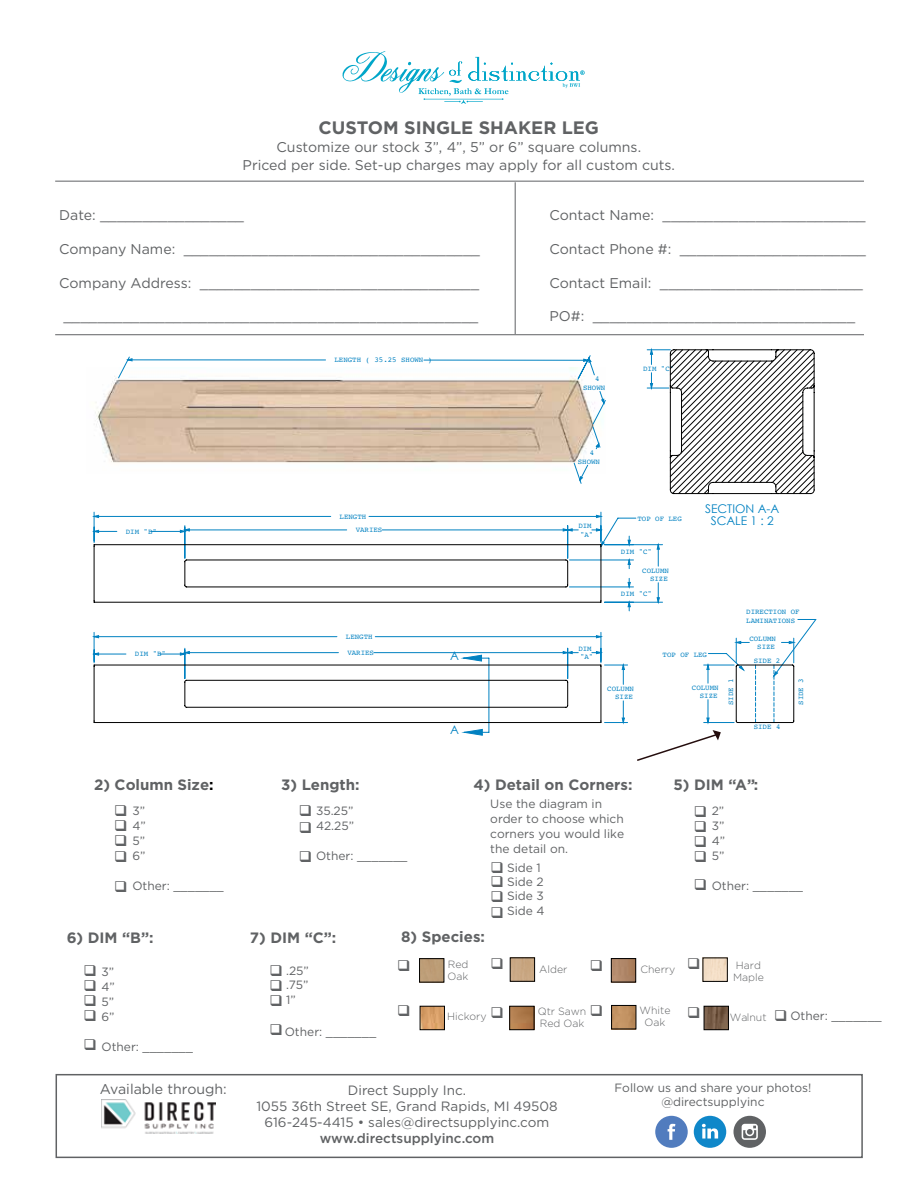
<style>
.page{position:relative;width:918px;height:1188px;background:#fff}
.page>*{position:absolute;margin:0;border:0;box-sizing:border-box;transform-origin:0 0}
.t1{font:700 18px "Gotham";color:#606264}
.t2{font:700 15px "Gotham";color:#606264}
.t3{font:14.1px/18px "Gotham";color:#606264;text-align:center}
.t4{font:13.5px/16.2px "Gotham";color:#606264;text-align:center}
.t5{font:500 13.5px "Gotham";color:#606264}
.t6{font:12px/15px "Gotham";color:#606264;text-align:justify}
.t7{font:12px/11.9px "Century Gothic";color:#0181c1;text-align:center}
.t8{font:300 10.5px/12px "Gotham";color:#606264}
.t9{font:7.35px/8.2px "Courier";color:#0181c1;text-align:right}
.s1{color:#000}
</style>
<div class="page">
<svg style="left:342px;top:51px;width:243px;height:53px"></svg>
<hr style="left:55px;top:334px;width:809px;height:1px;background:#606264">
<hr style="left:515px;top:182px;width:1px;height:152px;background:#606264">
<hr style="left:55px;top:181px;width:809px;height:1px;background:#606264">
<div style="left:56px;top:1074px;width:807px;height:84px;border:2px solid #606264"></div>
<svg style="left:94px;top:350px;width:575px;height:194px"></svg>
<svg style="left:93px;top:544px;width:701px;height:179px"></svg>
<svg style="left:669px;top:349px;width:146px;height:146px"></svg>
<svg style="left:637px;top:730px;width:84px;height:31px"></svg>
<img style="left:420px;top:960px;width:24px;height:23px">
<div style="left:419px;top:958px;width:25px;height:24px;border:1px solid #000"></div>
<img style="left:510px;top:957px;width:25px;height:25px">
<img style="left:611px;top:960px;width:25px;height:23px">
<div style="left:611px;top:958px;width:25px;height:24px;border:1px solid #000"></div>
<img style="left:511px;top:1008px;width:21px;height:20px">
<div style="left:509px;top:1006px;width:25px;height:24px;border:1px solid #000"></div>
<img style="left:613px;top:1007px;width:21px;height:20px">
<div style="left:611px;top:1005px;width:25px;height:24px;border:1px solid #000"></div>
<img style="left:706px;top:1008px;width:21px;height:20px">
<div style="left:704px;top:1006px;width:25px;height:24px;border:1px solid #000"></div>
<img style="left:703px;top:957px;width:24px;height:23px">
<div style="left:703px;top:958px;width:25px;height:24px;border:1px solid #000"></div>
<img style="left:422px;top:1008px;width:21px;height:20px">
<div style="left:420px;top:1006px;width:25px;height:24px;border:1px solid #000"></div>
<div style="left:655px;top:1116px;width:33px;height:32px;background:#517cbe;border-radius:50%"></div>
<svg style="left:668px;top:1124px;width:7px;height:16px"></svg>
<div style="left:694px;top:1116px;width:32px;height:32px;background:#0f87c9;border-radius:50%"></div>
<svg style="left:702px;top:1124px;width:16px;height:15px"></svg>
<div style="left:734px;top:1116px;width:32px;height:32px;background:#606264;border-radius:50%"></div>
<svg style="left:742px;top:1124px;width:16px;height:16px"></svg>
<img style="left:102px;top:1100px;width:113px;height:34px">
<p class="t1" style="left:319px;top:116px;width:282px">CUSTOM SINGLE SHAKER LEG</p>
<p class="t3" style="left:243px;top:138px;width:434px">Customize our stock 3”, 4”, 5” or 6” square columns.<br>Priced per side. Set-up charges may apply for all custom cuts.</p>
<p class="t3" style="left:59px;top:206px;width:186px">Date: _________________</p>
<p class="t3" style="left:59px;top:239px;width:422px">Company Name: ___________________________________</p>
<p class="t3" style="left:59px;top:273px;width:421px">Company Address: _________________________________</p>
<p class="t3" style="left:64px;top:307px;width:416px">_________________________________________________</p>
<p class="t3" style="left:549px;top:206px;width:318px">Contact Name: ________________________</p>
<p class="t3" style="left:549px;top:239px;width:318px">Contact Phone #: ______________________</p>
<p class="t3" style="left:549px;top:273px;width:315px">Contact Email: ________________________</p>
<p class="t3" style="left:549px;top:307px;width:307px">PO#: _______________________________</p>
<p class="t9" style="left:334px;top:356px;width:99px">LENGTH ( 35.25 SHOWN )</p>
<p class="t9" style="left:583px;top:375px;width:24px;text-align:left;text-indent:12px">4<br>SHOWN</p>
<p class="t9" style="left:643px;top:364px;width:33px">DIM "C"</p>
<p class="t9" style="left:578px;top:449px;width:24px;text-align:left;text-indent:12px">4<br>SHOWN</p>
<p class="t9" style="left:340px;top:512px;width:28px">LENGTH</p>
<p class="t9" style="left:126px;top:527px;width:33px">DIM "B"</p>
<p class="t9" style="left:356px;top:526px;width:28px">VARIES</p>
<p class="t9" style="left:578px;top:522px;width:17px;text-align:left">DIM "A"</p>
<p class="t9" style="left:637px;top:515px;width:46px">TOP OF LEG</p>
<p class="t7" style="left:705px;top:503px;width:76px">SECTION A-A<br>SCALE 1 : 2</p>
<p class="t9" style="left:621px;top:547px;width:33px">DIM "C"</p>
<p class="t9" style="left:621px;top:589px;width:33px">DIM "C"</p>
<p class="t9" style="left:642px;top:566px;width:28px">COLUMN<br>SIZE</p>
<p class="t9" style="left:746px;top:608px;width:55px;text-align:left">DIRECTION OF<br>LAMINATIONS</p>
<p class="t9" style="left:346px;top:633px;width:28px">LENGTH</p>
<p class="t9" style="left:135px;top:650px;width:33px">DIM "B"</p>
<p class="t9" style="left:347px;top:648px;width:28px">VARIES</p>
<p class="t9" style="left:578px;top:644px;width:15px">DIM</p>
<p class="t7" style="left:450px;top:650px;width:10px">A</p>
<p class="t9" style="left:580px;top:653px;width:15px">"A"</p>
<p class="t9" style="left:663px;top:650px;width:46px">TOP OF LEG</p>
<p class="t9" style="left:749px;top:634px;width:28px">COLUMN<br>SIZE</p>
<p class="t9" style="left:754px;top:656px;width:28px">SIDE 2</p>
<p class="t2" style="left:94px;top:775px;width:121px">2) Column Size<span class="s1">:</span></p>
<p class="t6" style="left:132px;top:803px;width:15px">3” 4” 5” 6”</p>
<p class="t6" style="left:132px;top:878px;width:93px">Other: _______</p>
<p class="t2" style="left:67px;top:928px;width:88px">6) DIM “B”:</p>
<p class="t6" style="left:101px;top:964px;width:15px">3” 4” 5” 6”</p>
<p class="t6" style="left:101px;top:1039px;width:93px">Other: _______</p>
<p class="t3" style="left:100px;top:1080px;width:128px">Available through:</p>
<p class="t2" style="left:281px;top:775px;width:80px">3) Length:</p>
<p class="t6" style="left:316px;top:803px;width:40px">35.25”<br>42.25”</p>
<p class="t6" style="left:316px;top:848px;width:93px">Other: _______</p>
<p class="t7" style="left:450px;top:724px;width:10px">A</p>
<p class="t9" style="left:607px;top:684px;width:28px">COLUMN<br>SIZE</p>
<p class="t9" style="left:692px;top:683px;width:28px">COLUMN<br>SIZE</p>
<p class="t9" style="left:726px;top:705px;width:28px;rotate:-90deg">SIDE 1</p>
<p class="t9" style="left:754px;top:723px;width:28px">SIDE 4</p>
<p class="t9" style="left:796px;top:705px;width:28px;rotate:-90deg">SIDE 3</p>
<p class="t2" style="left:474px;top:775px;width:160px">4) Detail on Corners:</p>
<p class="t2" style="left:673px;top:775px;width:86px">5) DIM “A”:</p>
<p class="t6" style="left:712px;top:803px;width:15px">2” 3” 4” 5”</p>
<p class="t6" style="left:712px;top:878px;width:93px">Other: _______</p>
<p class="t6" style="left:490px;top:796px;width:135px;text-align:left">Use the diagram in order to choose which corners you would like the detail on.</p>
<p class="t6" style="left:507px;top:860px;width:39px;line-height:14.4px;text-align:left">Side 1<br>Side 2<br>Side 3<br>Side 4</p>
<p class="t2" style="left:250px;top:928px;width:88px">7) DIM “C”:</p>
<p class="t2" style="left:401px;top:927px;width:85px">8) Species:</p>
<p class="t8" style="left:448px;top:958px;width:22px">Red<br>Oak</p>
<p class="t8" style="left:539px;top:963px;width:30px">Alder</p>
<p class="t8" style="left:640px;top:963px;width:36px">Cherry</p>
<p class="t8" style="left:733px;top:959px;width:32px">Hard<br>Maple</p>
<p class="t8" style="left:447px;top:1010px;width:41px">Hickory</p>
<p class="t8" style="left:538px;top:1005px;width:50px">Qtr Sawn<br>Red Oak</p>
<p class="t8" style="left:640px;top:1004px;width:32px;text-align:center">White<br>Oak</p>
<p class="t8" style="left:730px;top:1011px;width:38px">Walnut</p>
<p class="t6" style="left:790px;top:1008px;width:93px">Other: _______</p>
<p class="t6" style="left:286px;top:963px;width:24px;line-height:14.4px">.25” .75” 1”</p>
<p class="t6" style="left:285px;top:1024px;width:93px">Other: _______</p>
<p class="t4" style="left:256px;top:1081px;width:303px">Direct Supply Inc.<br>1055 36th Street SE, Grand Rapids, MI 49508<br>616-245-4415 • sales@directsupplyinc.com</p>
<p class="t5" style="left:320px;top:1130px;width:176px">www.directsupplyinc.com</p>
<p class="t6" style="left:615px;top:1080px;width:198px;line-height:14.4px;text-align:center">Follow us and share your photos! @directsupplyinc</p>
</div>
